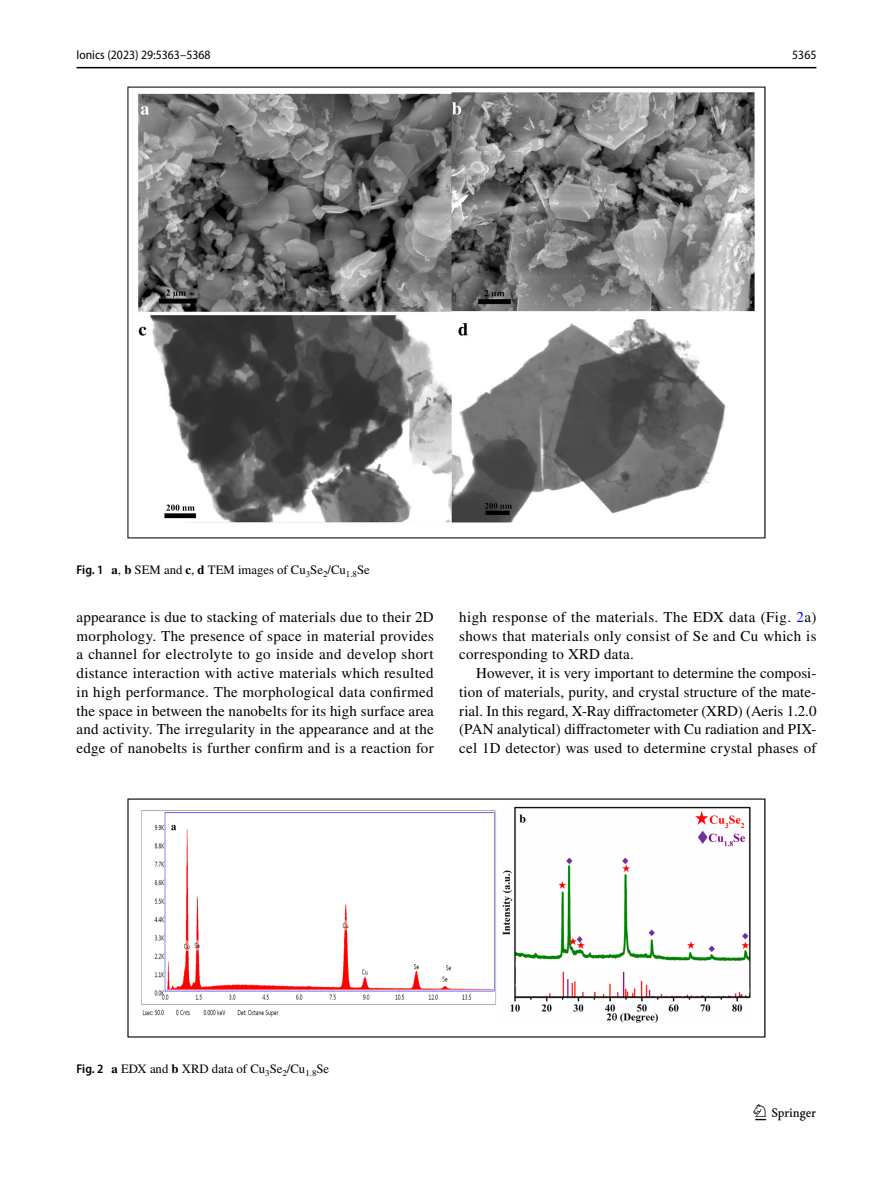
<style>
.page{position:relative;width:893px;height:1187px;background:#fff}
.page>*{position:absolute;margin:0;border:0;box-sizing:border-box;transform-origin:0 0}
.t1{font:22.5px "Springnew Regular 3";color:#000}
.t2{font:15px/18.8px "STIX";letter-spacing:.015em;color:#000;text-align:justify}
.t3{font:12.75px "STIX";color:#000}
.t4{font:semi-condensed 12.75px "Myriad Pro";color:#000}
.s1{font-family:"Myriad Pro";font-weight:600;font-stretch:semi-condensed}
.s2{font-weight:700}
.s3{color:#00f}
</style>
<div class="page">
<hr style="left:77px;top:67px;width:739px;height:1px;background:#000">
<img style="left:128px;top:87px;width:637px;height:452px">
<img style="left:128px;top:798px;width:637px;height:239px">
<p class="t4" style="left:77px;top:48px;width:136px">Ionics (2023) 29:5363–5368</p>
<p class="t4" style="left:792px;top:48px;width:26px">5365</p>
<p class="t3" style="left:77px;top:561px;width:295px"><span class="s1">Fig. 1</span> <span class="s2">a</span>, <span class="s2">b</span> SEM and <span class="s2">c</span>, <span class="s2">d</span> TEM images of Cu<sub>3</sub>Se<sub>2</sub>/Cu<sub>1.8</sub>Se</p>
<p class="t2" style="left:77px;top:608px;width:359px">appearance is due to stacking of materials due to their 2D morphology. The presence of space in material provides a channel for electrolyte to go inside and develop short distance interaction with active materials which resulted in high performance. The morphological data confirmed the space in between the nanobelts for its high surface area and activity. The irregularity in the appearance and at the edge of nanobelts is further confirm and is a reaction for</p>
<p class="t2" style="left:459px;top:608px;width:359px">high response of the materials. The EDX data (Fig. <span class="s3">2</span>a) shows that materials only consist of Se and Cu which is corresponding to XRD data.</p>
<p class="t2" style="left:459px;top:664px;width:359px;text-indent:17px">However, it is very important to determine the composi&shy;tion of materials, purity, and crystal structure of the mate&shy;rial. In this regard, X-Ray diffractometer (XRD) (Aeris 1.2.0 (PAN analytical) diffractometer with Cu radiation and PIX&shy;cel 1D detector) was used to determine crystal phases of</p>
<p class="t3" style="left:77px;top:1059px;width:254px"><span class="s1">Fig. 2</span> <span class="s2">a</span> EDX and <span class="s2">b</span> XRD data of Cu<sub>3</sub>Se<sub>2</sub>/Cu<sub>1.8</sub>Se</p>
<h1 class="t1" style="left:755px;top:1104px;width:62px">1 3</h1>
</div>
